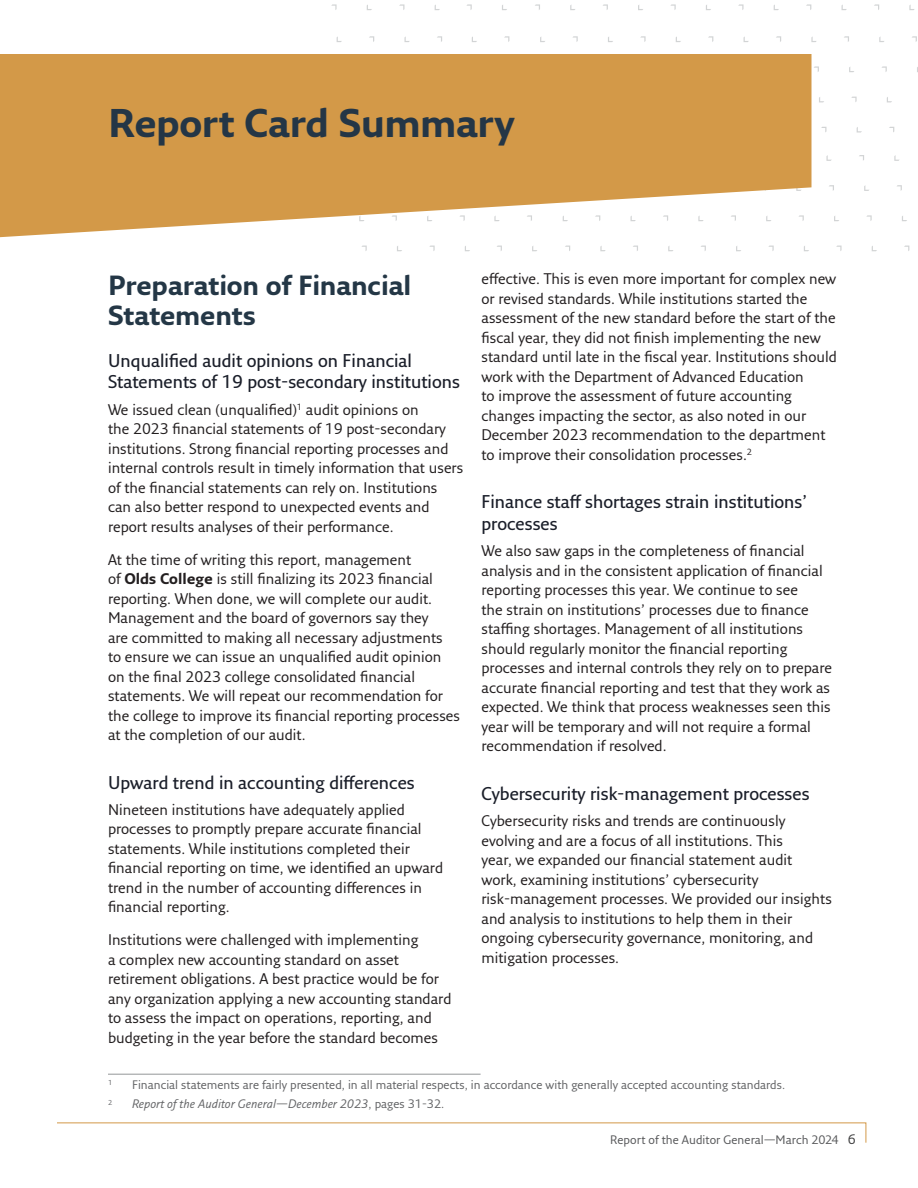
<style>
.page{position:relative;width:918px;height:1188px;background:#fff}
.page>*{position:absolute;margin:0;border:0;box-sizing:border-box;transform-origin:0 0}
.t1{font:700 39px "Fresco Sans Pro";letter-spacing:-.015em;color:#243646}
.t2{font:700 27px/30px "Fresco Sans Pro";letter-spacing:-.015em;color:#243746}
.t3{font:600 18px/21.6px "Fresco Sans Pro";color:#1b1f2a}
.t4{font:15px/19.5px "Fresco Sans Pro";color:#231f20}
.t5{font:12px "Fresco Sans Pro";color:#636466}
.t6{font:italic 12px "Fresco Sans Pro";color:#636466}
.t7{font:12px "Fresco Sans Pro";letter-spacing:.005em;color:#58595b}
.t8{font:7.05px "Fresco Sans Pro";color:#636466}
.s1{font-weight:700}
.s2{font-style:normal}
.s3{font-size:13.5px;color:#414142}
</style>
<div class="page">
<svg style="left:331px;top:4px;width:6px;height:6px"></svg>
<svg style="left:399px;top:4px;width:5px;height:6px"></svg>
<svg style="left:467px;top:4px;width:5px;height:6px"></svg>
<svg style="left:535px;top:4px;width:5px;height:6px"></svg>
<svg style="left:570px;top:5px;width:5px;height:5px"></svg>
<svg style="left:603px;top:4px;width:5px;height:6px"></svg>
<svg style="left:638px;top:5px;width:5px;height:5px"></svg>
<svg style="left:670px;top:4px;width:6px;height:6px"></svg>
<svg style="left:738px;top:4px;width:6px;height:6px"></svg>
<svg style="left:806px;top:4px;width:5px;height:6px"></svg>
<svg style="left:874px;top:4px;width:5px;height:6px"></svg>
<svg style="left:909px;top:5px;width:6px;height:5px"></svg>
<svg style="left:369px;top:36px;width:5px;height:6px"></svg>
<svg style="left:437px;top:36px;width:5px;height:6px"></svg>
<svg style="left:504px;top:36px;width:5px;height:6px"></svg>
<svg style="left:573px;top:36px;width:5px;height:6px"></svg>
<svg style="left:540px;top:37px;width:5px;height:5px"></svg>
<svg style="left:640px;top:36px;width:6px;height:6px"></svg>
<svg style="left:708px;top:36px;width:5px;height:6px"></svg>
<svg style="left:776px;top:36px;width:5px;height:6px"></svg>
<svg style="left:844px;top:36px;width:5px;height:6px"></svg>
<svg style="left:814px;top:66px;width:5px;height:6px"></svg>
<svg style="left:849px;top:67px;width:5px;height:5px"></svg>
<svg style="left:811px;top:37px;width:6px;height:5px"></svg>
<svg style="left:912px;top:36px;width:5px;height:6px"></svg>
<svg style="left:882px;top:66px;width:5px;height:6px"></svg>
<svg style="left:879px;top:37px;width:5px;height:5px"></svg>
<svg style="left:851px;top:97px;width:6px;height:5px"></svg>
<svg style="left:857px;top:127px;width:5px;height:6px"></svg>
<svg style="left:859px;top:155px;width:5px;height:6px"></svg>
<svg style="left:829px;top:185px;width:5px;height:6px"></svg>
<svg style="left:864px;top:185px;width:5px;height:6px"></svg>
<svg style="left:826px;top:155px;width:6px;height:6px"></svg>
<svg style="left:897px;top:185px;width:5px;height:6px"></svg>
<svg style="left:894px;top:155px;width:5px;height:6px"></svg>
<svg style="left:362px;top:246px;width:5px;height:5px"></svg>
<svg style="left:429px;top:246px;width:6px;height:5px"></svg>
<svg style="left:497px;top:246px;width:5px;height:5px"></svg>
<svg style="left:532px;top:246px;width:5px;height:5px"></svg>
<svg style="left:600px;top:246px;width:6px;height:5px"></svg>
<svg style="left:668px;top:246px;width:5px;height:5px"></svg>
<svg style="left:701px;top:246px;width:5px;height:5px"></svg>
<svg style="left:736px;top:246px;width:5px;height:5px"></svg>
<svg style="left:768px;top:246px;width:6px;height:5px"></svg>
<svg style="left:866px;top:215px;width:6px;height:6px"></svg>
<svg style="left:836px;top:246px;width:6px;height:5px"></svg>
<svg style="left:834px;top:216px;width:5px;height:5px"></svg>
<svg style="left:0;top:54px;width:812px;height:183px;fill:#d39948"></svg>
<hr style="left:108px;top:1074px;width:373px;height:1px;background:#949698">
<svg style="left:57px;top:1122px;width:810px;height:21px"></svg>
<h1 class="t1" style="left:108px;top:98px;width:408px">Report Card Summary</h1>
<h2 class="t2" style="left:108px;top:270px;width:305px">Preparation of Financial<br>Statements</h2>
<p class="t3" style="left:108px;top:349px;width:354px">Unqualified audit opinions on Financial<br>Statements of 19 post-secondary institutions</p>
<p class="t4" style="left:108px;top:399px;width:357px">We issued clean (unqualified)<sup>1</sup> audit opinions on<br>the 2023 financial statements of 19 post-secondary institutions. Strong financial reporting processes and internal controls result in timely information that users of the financial statements can rely on. Institutions can also better respond to unexpected events and report results analyses of their performance.</p>
<p class="t4" style="left:108px;top:549px;width:354px">At the time of writing this report, management<br>of <span class="s1">Olds College</span> is still finalizing its 2023 financial reporting. When done, we will complete our audit.<br>Management and the board of governors say they<br>are committed to making all necessary adjustments<br>to ensure we can issue an unqualified audit opinion on the final 2023 college consolidated financial statements. We will repeat our recommendation for the college to improve its financial reporting processes at the completion of our audit.</p>
<p class="t3" style="left:108px;top:771px;width:308px">Upward trend in accounting differences</p>
<p class="t4" style="left:108px;top:799px;width:337px">Nineteen institutions have adequately applied processes to promptly prepare accurate financial statements. While institutions completed their financial reporting on time, we identified an upward trend in the number of accounting differences in financial reporting.</p>
<p class="t4" style="left:108px;top:930px;width:345px">Institutions were challenged with implementing<br>a complex new accounting standard on asset retirement obligations. A best practice would be for any organization applying a new accounting standard to assess the impact on operations, reporting, and budgeting in the year before the standard becomes</p>
<p class="t4" style="left:482px;top:269px;width:357px">effective. This is even more important for complex new or revised standards. While institutions started the assessment of the new standard before the start of the fiscal year, they did not finish implementing the new standard until late in the fiscal year. Institutions should work with the Department of Advanced Education<br>to improve the assessment of future accounting changes impacting the sector, as also noted in our December 2023 recommendation to the department to improve their consolidation processes.<sup>2</sup></p>
<p class="t3" style="left:482px;top:491px;width:327px">Finance staff shortages strain institutions’ processes</p>
<p class="t4" style="left:482px;top:541px;width:352px">We also saw gaps in the completeness of financial analysis and in the consistent application of financial reporting processes this year. We continue to see<br>the strain on institutions’ processes due to finance staffing shortages. Management of all institutions should regularly monitor the financial reporting processes and internal controls they rely on to prepare accurate financial reporting and test that they work as expected. We think that process weaknesses seen this year will be temporary and will not require a formal recommendation if resolved.</p>
<p class="t3" style="left:482px;top:782px;width:330px">Cybersecurity risk-management processes</p>
<p class="t4" style="left:482px;top:811px;width:352px">Cybersecurity risks and trends are continuously evolving and are a focus of all institutions. This<br>year, we expanded our financial statement audit<br>work, examining institutions’ cybersecurity risk-management processes. We provided our insights and analysis to institutions to help them in their ongoing cybersecurity governance, monitoring, and mitigation processes.</p>
<p class="t8" style="left:108px;top:1078px;width:6px">1</p>
<p class="t5" style="left:132px;top:1077px;width:655px">Financial statements are fairly presented, in all material respects, in accordance with generally accepted accounting standards.</p>
<p class="t8" style="left:108px;top:1098px;width:6px">2</p>
<p class="t6" style="left:132px;top:1097px;width:314px">Report of the Auditor General—December 2023<span class="s2">, pages 31-32.</span></p>
<p class="t7" style="left:610px;top:1132px;width:247px">Report of the Auditor General—March 2024 <span class="s3">6</span></p>
</div>
